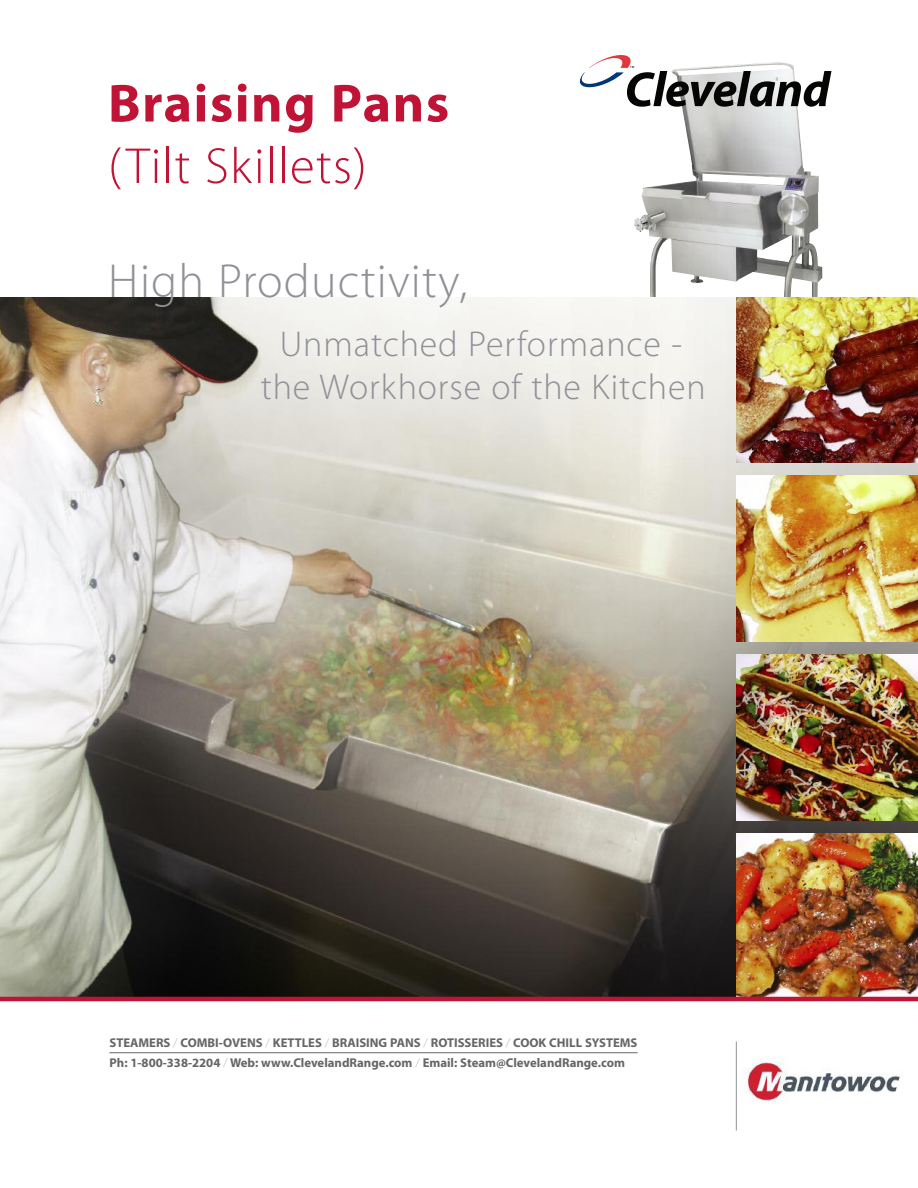
<style>
.page{position:relative;width:918px;height:1188px;background:#fff}
.page>*{position:absolute;margin:0;border:0;box-sizing:border-box;transform-origin:0 0}
.t1{font:700 54px "Myriad Pro";letter-spacing:.03em;color:#c01437}
.t2{font:300 51px "Myriad Pro";letter-spacing:.025em;color:#c01437}
.t3{font:300 48px "Myriad Pro";letter-spacing:.025em;color:#909097}
.t4{font:300 36px/43.5px "Myriad Pro";letter-spacing:.025em;color:#909097;text-align:center}
.t5{font:700 12.75px/20.4px "Myriad Pro";color:#666}
.s1{font-weight:300;color:#bcbcc1}
</style>
<div class="page">
<img style="left:634px;top:107px;width:188px;height:190px">
<img style="left:0;top:297px;width:918px;height:700px">
<svg style="left:580px;top:55px;width:251px;height:52px"></svg>
<hr style="left:110px;top:1052px;width:528px;height:1px;background:#666">
<img style="left:737px;top:297px;width:181px;height:166px">
<img style="left:737px;top:476px;width:181px;height:165px">
<img style="left:737px;top:655px;width:181px;height:165px">
<img style="left:737px;top:833px;width:181px;height:164px">
<hr style="left:0;top:997px;width:918px;height:4px;background:#c01437">
<img style="left:743px;top:1058px;width:157px;height:44px">
<hr style="left:736px;top:1041px;width:1px;height:89px;background:#909097">
<h1 class="t1" style="left:108px;top:83px;width:343px">Braising Pans</h1>
<h2 class="t2" style="left:108px;top:147px;width:260px">(Tilt Skillets)</h2>
<h3 class="t3" style="left:108px;top:263px;width:361px">High Productivity,</h3>
<h3 class="t4" style="left:261px;top:325px;width:446px">Unmatched Performance - the Workhorse of the Kitchen</h3>
<p class="t5" style="left:110px;top:1034px;width:530px">STEAMERS <span class="s1">/</span> COMBI-OVENS <span class="s1">/</span> KETTLES <span class="s1">/</span> BRAISING PANS <span class="s1">/</span> ROTISSERIES <span class="s1">/</span> COOK CHILL SYSTEMS<br>Ph: 1-800-338-2204 <span class="s1">/</span> Web: www.ClevelandRange.com <span class="s1">/</span> Email: Steam@ClevelandRange.com</p>
</div>
